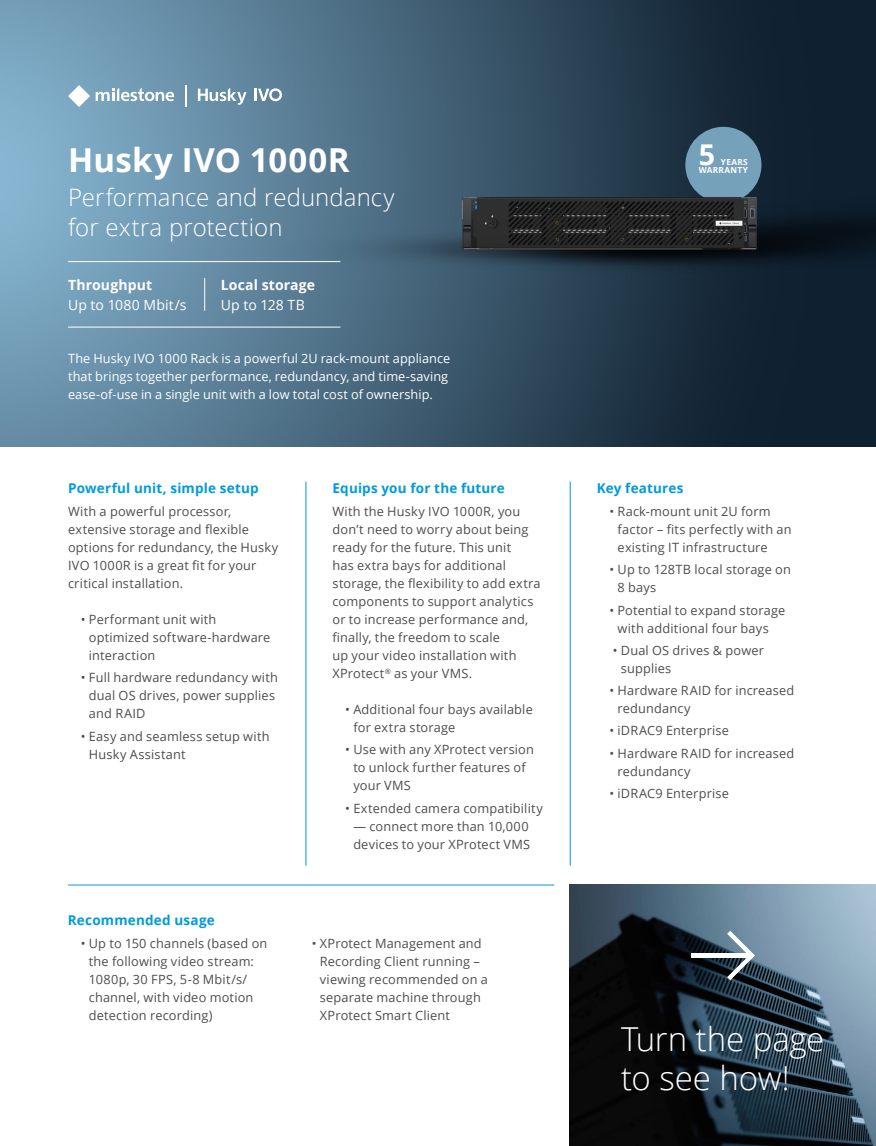
<style>
.page{position:relative;width:876px;height:1146px;background:#fff}
.page>*{position:absolute;margin:0;border:0;box-sizing:border-box;transform-origin:0 0}
.Thin_Header{font:300 33px/39px "Open Sans";letter-spacing:-.01em;color:#fff}
.Thin_Header-2{font:700 33px "Open Sans";letter-spacing:.015em;color:#fff}
.Thin_Header-3{font:700 28.65px "Open Sans";color:#fff}
.Thin_Header-4{font:300 24px/30px "Open Sans";letter-spacing:.005em;color:#fff}
.Body_Text{font:14.1px "Open Sans";letter-spacing:.005em;color:#fff}
.Body_Text-2{font:700 14.1px "Open Sans";letter-spacing:.01em;color:#fff}
.Sub_Header{font:700 13.5px "Open Sans";letter-spacing:.015em;color:#009bdb}
.Bullets_2{font:12.75px/18px "Open Sans";letter-spacing:.015em;color:#4d4d4f}
.Body_Text-3{font:12.75px/18px "Open Sans";letter-spacing:.015em;color:#4d4d4f}
.Thin_Header-5{font:12.75px/18px "Open Sans";letter-spacing:.005em;color:#fff}
.Thin_Header-6{font:700 8.25px/8.2px "Open Sans";letter-spacing:.035em;color:#fff;text-align:right}
</style>
<div class="page">
<img style="left:570px;top:884px;width:305px;height:261px">
<svg style="left:727px;top:930px;width:28px;height:50px"></svg>
<hr style="left:691px;top:953px;width:61px;height:4px;background:#fff">
<img style="left:0;top:0;width:875px;height:446px">
<hr style="left:68px;top:884px;width:486px;height:1px;background:#009bdb">
<hr style="left:306px;top:481px;width:1px;height:384px;background:#009bdb">
<hr style="left:570px;top:481px;width:1px;height:384px;background:#009bdb">
<img style="left:277px;top:185px;width:598px;height:89px">
<img style="left:440px;top:112px;width:340px;height:233px">
<svg style="left:68px;top:85px;width:22px;height:22px"></svg>
<hr style="left:185px;top:85px;width:2px;height:22px;background:#fff">
<svg style="left:96px;top:88px;width:78px;height:13px"></svg>
<svg style="left:198px;top:88px;width:48px;height:17px"></svg>
<svg style="left:254px;top:88px;width:28px;height:13px"></svg>
<hr style="left:204px;top:278px;width:1px;height:33px;background:#fff">
<hr style="left:68px;top:261px;width:272px;height:1px;background:#fff">
<hr style="left:68px;top:327px;width:272px;height:1px;background:#fff">
<p class="Thin_Header-2" style="left:68px;top:137px;width:283px">Husky IVO 1000R</p>
<p class="Thin_Header-4" style="left:68px;top:181px;width:328px">Performance and redundancy for extra protection</p>
<p class="Body_Text-2" style="left:68px;top:275px;width:86px">Throughput</p>
<p class="Body_Text" style="left:68px;top:295px;width:120px">Up to 1080 Mbit/s</p>
<p class="Body_Text-2" style="left:221px;top:275px;width:96px">Local storage</p>
<p class="Body_Text" style="left:221px;top:295px;width:85px">Up to 128 TB</p>
<p class="Thin_Header-5" style="left:68px;top:349px;width:384px">The Husky IVO 1000 Rack is a powerful 2U rack-mount appliance that brings together performance, redundancy, and time-saving ease-of-use in a single unit with a low total cost of ownership.</p>
<p class="Sub_Header" style="left:68px;top:479px;width:192px">Powerful unit, simple setup</p>
<p class="Body_Text-3" style="left:68px;top:502px;width:212px">With a powerful processor, extensive storage and flexible options for redundancy, the Husky<br>IVO 1000R is a great fit for your critical installation.</p>
<p class="Bullets_2" style="left:89px;top:610px;width:183px;text-indent:-8px">• Performant unit with optimized software-hardware interaction</p>
<p class="Bullets_2" style="left:89px;top:668px;width:191px;text-indent:-8px">• Full hardware redundancy with dual OS drives, power supplies and RAID</p>
<p class="Bullets_2" style="left:89px;top:726px;width:182px;text-indent:-8px">• Easy and seamless setup with<br>Husky Assistant</p>
<p class="Sub_Header" style="left:332px;top:479px;width:174px">Equips you for the future</p>
<p class="Body_Text-3" style="left:332px;top:502px;width:210px">With the Husky IVO 1000R, you don’t need to worry about being ready for the future. This unit<br>has extra bays for additional storage, the flexibility to add extra components to support analytics or to increase performance and, finally, the freedom to scale<br>up your video installation with<br>XProtect<sup>®</sup> as your VMS.</p>
<p class="Bullets_2" style="left:353px;top:700px;width:181px;text-indent:-8px">• Additional four bays available for extra storage</p>
<p class="Bullets_2" style="left:353px;top:740px;width:182px;text-indent:-8px">• Use with any XProtect version to unlock further features of your VMS</p>
<p class="Bullets_2" style="left:345px;top:798px;width:199px">• Extended camera compatibility</p>
<p class="Bullets_2" style="left:353px;top:816px;width:178px">— connect more than 10,000 devices to your XProtect VMS</p>
<p class="Sub_Header" style="left:68px;top:911px;width:148px">Recommended usage</p>
<p class="Bullets_2" style="left:89px;top:934px;width:180px;text-indent:-8px">• Up to 150 channels (based on the following video stream:<br>1080p, 30 FPS, 5-8 Mbit/s/ channel, with video motion detection recording)</p>
<p class="Bullets_2" style="left:320px;top:934px;width:170px;text-indent:-8px">• XProtect Management and<br>Recording Client running – viewing recommended on a separate machine through<br>XProtect Smart Client</p>
<p class="Thin_Header-3" style="left:699px;top:134px;width:18px">5</p>
<p class="Thin_Header-6" style="left:698px;top:158px;width:51px">YEARS<br>WARRANTY</p>
<p class="Sub_Header" style="left:596px;top:479px;width:88px">Key features</p>
<p class="Bullets_2" style="left:617px;top:502px;width:175px;text-indent:-8px">• Rack-mount unit 2U form factor – fits perfectly with an existing IT infrastructure</p>
<p class="Bullets_2" style="left:617px;top:560px;width:175px;text-indent:-8px">• Up to 128TB local storage on<br>8 bays</p>
<p class="Bullets_2" style="left:617px;top:600px;width:169px;text-indent:-8px">• Potential to expand storage with additional four bays</p>
<p class="Bullets_2" style="left:621px;top:641px;width:145px;text-indent:-8px">• Dual OS drives &amp; power supplies</p>
<p class="Bullets_2" style="left:617px;top:681px;width:178px;text-indent:-8px">• Hardware RAID for increased redundancy</p>
<p class="Bullets_2" style="left:609px;top:721px;width:121px">• iDRAC9 Enterprise</p>
<p class="Bullets_2" style="left:617px;top:743px;width:178px;text-indent:-8px">• Hardware RAID for increased redundancy</p>
<p class="Bullets_2" style="left:609px;top:784px;width:121px">• iDRAC9 Enterprise</p>
<p class="Thin_Header" style="left:621px;top:1018px;width:204px">Turn the page to see how!</p>
</div>
